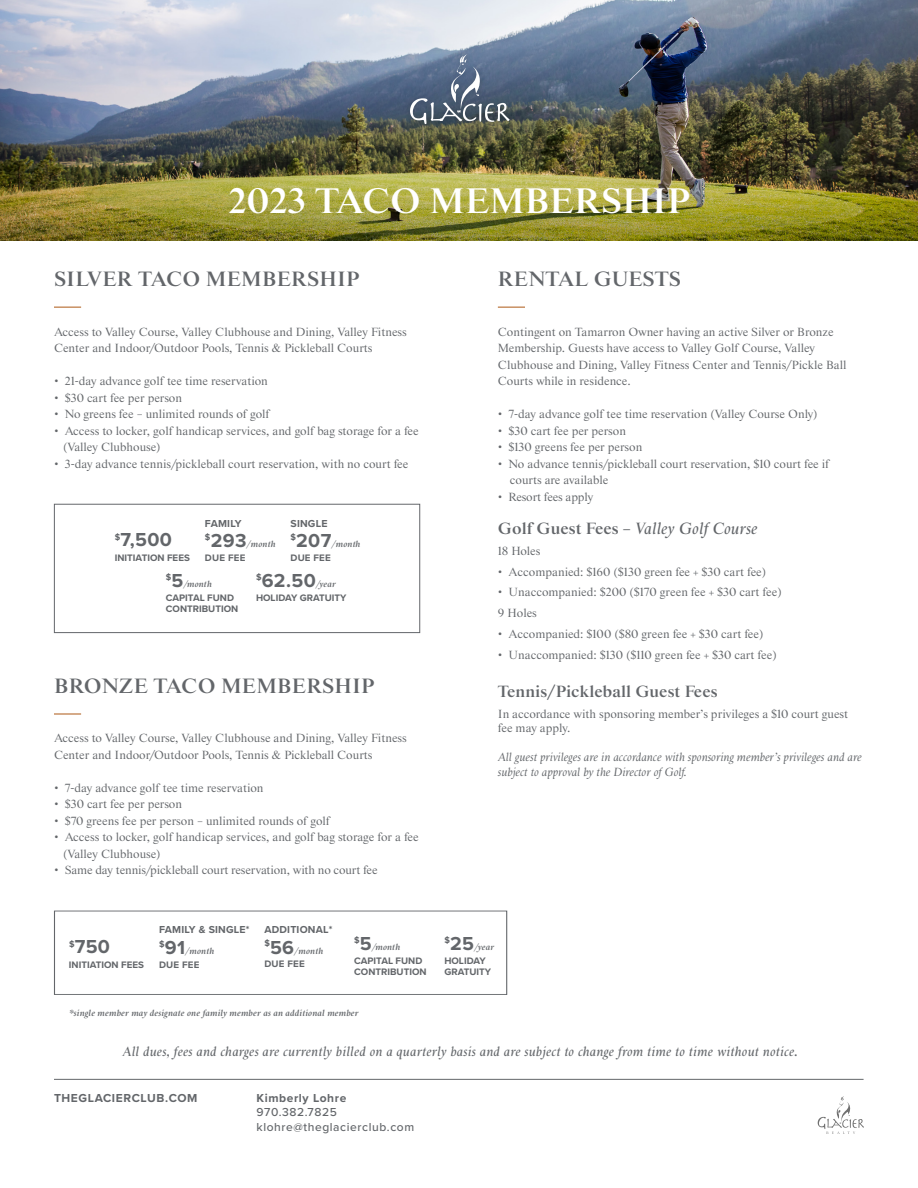
<style>
.page{position:relative;width:918px;height:1188px;background:#fff}
.page>*{position:absolute;margin:0;border:0;box-sizing:border-box;transform-origin:0 0}
.t1{font:700 36px "Starling";color:#fff}
.t2{font:700 21px "Starling";letter-spacing:.01em;color:#63666a}
.t3{font:700 19.5px "Proxima Nova";letter-spacing:.02em;color:#63666a}
.t4{font:italic 16.5px "Starling";letter-spacing:.01em;color:#63666a}
.t5{font:700 16.5px "Starling";letter-spacing:.01em;color:#63666a}
.t6{font:italic 13.5px "Starling";letter-spacing:.02em;color:#63666a}
.t7{font:12px/16.5px "Starling";color:#63666a}
.t8{font:italic 12px/14.4px "Starling";color:#63666a}
.t9{font:500 12px "Proxima Nova";letter-spacing:.05em;color:#63666a}
.t10{font:700 12px "Proxima Nova";letter-spacing:.05em;color:#63666a}
.t11{font:700 10.5px "Proxima Nova";letter-spacing:.02em;color:#63666a}
.t12{font:700 9.75px "Proxima Nova";color:#63666a}
.t13{font:italic 700 9px "Starling";letter-spacing:.02em;color:#63666a}
.s1{font-family:"Proxima Nova";font-style:normal;font-size:19.5px}
.s2{font-family:"Starling";font-style:italic;font-size:9px}
.s3{font-weight:700;font-style:normal}
.s4{font-style:inherit}
</style>
<div class="page">
<img style="left:0;top:0;width:918px;height:152px">
<img style="left:0;top:152px;width:918px;height:89px">
<div style="left:404px;top:49px;width:111px;height:81px;background:#231f20;opacity:.24"></div>
<svg style="left:410px;top:55px;width:100px;height:69px;background:#65758a"></svg>
<hr style="left:54px;top:1079px;width:810px;height:1px;background:#63666a">
<hr style="left:54px;top:306px;width:27px;height:2px;background:#c89063">
<hr style="left:54px;top:713px;width:27px;height:2px;background:#c89063">
<hr style="left:498px;top:306px;width:27px;height:2px;background:#c89063">
<div style="left:54px;top:504px;width:366px;height:129px;border:1px solid #63666a"></div>
<div style="left:54px;top:911px;width:453px;height:84px;border:1px solid #63666a"></div>
<svg style="left:818px;top:1096px;width:46px;height:38px"></svg>
<p class="t1" style="left:229px;top:180px;width:463px">2023 TACO MEMBERSHIP</p>
<p class="t2" style="left:54px;top:267px;width:307px">SILVER TACO MEMBERSHIP</p>
<p class="t7" style="left:54px;top:324px;width:354px">Access to Valley Course, Valley Clubhouse and Dining, Valley Fitness<br>Center and Indoor/Outdoor Pools, Tennis &amp; Pickleball Courts</p>
<p class="t7" style="left:54px;top:373px;width:215px">• 21-day advance golf tee time reservation</p>
<p class="t7" style="left:54px;top:390px;width:130px">• $30 cart fee per person</p>
<p class="t7" style="left:54px;top:406px;width:217px">• No greens fee – unlimited rounds of golf</p>
<p class="t7" style="left:54px;top:423px;width:366px">• Access to locker, golf handicap services, and golf bag storage for a fee</p>
<p class="t7" style="left:63px;top:439px;width:99px">(Valley Clubhouse)</p>
<p class="t7" style="left:54px;top:456px;width:356px">• 3-day advance tennis/pickleball court reservation, with no court fee</p>
<p class="t3" style="left:115px;top:525px;width:59px"><sup>$</sup>7,500</p>
<p class="t12" style="left:115px;top:550px;width:77px">INITIATION FEES</p>
<p class="t11" style="left:205px;top:515px;width:38px">FAMILY</p>
<p class="t13" style="left:205px;top:539px;width:72px"><sup>$</sup><span class="s1">293</span>/month</p>
<p class="t12" style="left:205px;top:550px;width:42px">DUE FEE</p>
<p class="t11" style="left:290px;top:515px;width:39px">SINGLE</p>
<p class="t12" style="left:290px;top:550px;width:42px">DUE FEE</p>
<p class="t13" style="left:290px;top:539px;width:71px"><sup>$</sup><span class="s1">207</span>/month</p>
<p class="t13" style="left:166px;top:579px;width:47px"><sup>$</sup><span class="s1">5</span>/month</p>
<p class="t12" style="left:166px;top:591px;width:70px">CAPITAL FUND</p>
<p class="t12" style="left:166px;top:601px;width:74px">CONTRIBUTION</p>
<p class="t3" style="left:256px;top:566px;width:81px"><sup>$</sup>62.50<span class="s2">/year</span></p>
<p class="t12" style="left:256px;top:591px;width:92px">HOLIDAY GRATUITY</p>
<p class="t2" style="left:54px;top:674px;width:322px">BRONZE TACO MEMBERSHIP</p>
<p class="t7" style="left:54px;top:730px;width:354px">Access to Valley Course, Valley Clubhouse and Dining, Valley Fitness<br>Center and Indoor/Outdoor Pools, Tennis &amp; Pickleball Courts</p>
<p class="t7" style="left:54px;top:780px;width:211px">• 7-day advance golf tee time reservation</p>
<p class="t7" style="left:54px;top:796px;width:130px">• $30 cart fee per person</p>
<p class="t7" style="left:54px;top:813px;width:277px">• $70 greens fee per person – unlimited rounds of golf</p>
<p class="t7" style="left:54px;top:829px;width:366px">• Access to locker, golf handicap services, and golf bag storage for a fee</p>
<p class="t7" style="left:63px;top:846px;width:99px">(Valley Clubhouse)</p>
<p class="t7" style="left:54px;top:862px;width:325px">• Same day tennis/pickleball court reservation, with no court fee</p>
<p class="t2" style="left:498px;top:267px;width:185px">RENTAL GUESTS</p>
<p class="t7" style="left:498px;top:324px;width:350px">Contingent on Tamarron Owner having an active Silver or Bronze Membership. Guests have access to Valley Golf Course, Valley Clubhouse and Dining, Valley Fitness Center and Tennis/Pickle Ball Courts while in residence.</p>
<p class="t7" style="left:498px;top:406px;width:321px">• 7-day advance golf tee time reservation (Valley Course Only)</p>
<p class="t7" style="left:498px;top:423px;width:130px">• $30 cart fee per person</p>
<p class="t7" style="left:498px;top:439px;width:146px">• $130 greens fee per person</p>
<p class="t7" style="left:498px;top:456px;width:332px">• No advance tennis/pickleball court reservation, $10 court fee if</p>
<p class="t7" style="left:510px;top:472px;width:100px">courts are available</p>
<p class="t7" style="left:498px;top:489px;width:97px">• Resort fees apply</p>
<p class="t4" style="left:498px;top:519px;width:261px"><span class="s3">Golf Guest Fees –</span> Valley Golf Course</p>
<p class="t7" style="left:498px;top:543px;width:44px">18 Holes</p>
<p class="t7" style="left:498px;top:564px;width:270px">• Accompanied: $160 ($130 green fee + $30 cart fee)</p>
<p class="t7" style="left:498px;top:582px;width:285px;line-height:21px">• Unaccompanied: $200 ($170 green fee + $30 cart fee)<br>9 Holes</p>
<p class="t7" style="left:498px;top:626px;width:267px">• Accompanied: $100 ($80 green fee + $<span class="s4">3</span>0 cart fee)</p>
<p class="t7" style="left:498px;top:647px;width:280px">• Unaccompanied: $130 ($110 green fee + $<span class="s4">3</span>0 cart fee)</p>
<p class="t5" style="left:498px;top:682px;width:221px">Tennis/Pickleball Guest Fees</p>
<p class="t7" style="left:498px;top:707px;width:352px;line-height:14.4px">In accordance with sponsoring member’s privileges a $10 court guest fee may apply.</p>
<p class="t8" style="left:498px;top:750px;width:365px">All guest privileges are in accordance with sponsoring member’s privileges and are subject to approval by the Director of Golf.</p>
<p class="t3" style="left:69px;top:932px;width:43px"><sup>$</sup>750</p>
<p class="t12" style="left:69px;top:957px;width:77px">INITIATION FEES</p>
<p class="t11" style="left:159px;top:922px;width:92px">FAMILY &amp; SINGLE*</p>
<p class="t13" style="left:159px;top:946px;width:57px"><sup>$</sup><span class="s1">91</span>/month</p>
<p class="t12" style="left:159px;top:957px;width:42px">DUE FEE</p>
<p class="t11" style="left:264px;top:922px;width:70px">ADDITIONAL*</p>
<p class="t13" style="left:264px;top:945px;width:60px"><sup>$</sup><span class="s1">56</span>/month</p>
<p class="t12" style="left:264px;top:957px;width:42px">DUE FEE</p>
<p class="t13" style="left:354px;top:941px;width:47px"><sup>$</sup><span class="s1">5</span>/month</p>
<p class="t12" style="left:354px;top:954px;width:70px">CAPITAL FUND</p>
<p class="t12" style="left:354px;top:964px;width:74px">CONTRIBUTION</p>
<p class="t13" style="left:444px;top:941px;width:51px"><sup>$</sup><span class="s1">25</span>/year</p>
<p class="t12" style="left:444px;top:954px;width:43px">HOLIDAY</p>
<p class="t12" style="left:444px;top:964px;width:48px">GRATUITY</p>
<p class="t13" style="left:69px;top:1008px;width:291px">*single member may designate one family member as an additional member</p>
<p class="t6" style="left:123px;top:1044px;width:677px">All dues, fees and charges are currently billed on a quarterly basis and are subject to change from time to time without notice.</p>
<p class="t10" style="left:54px;top:1089px;width:145px">THEGLACIERCLUB.COM</p>
<p class="t10" style="left:256px;top:1089px;width:91px">Kimberly Lohre</p>
<p class="t9" style="left:256px;top:1104px;width:82px">970.382.7825</p>
<p class="t9" style="left:256px;top:1118px;width:159px">klohre@theglacierclub.com</p>
</div>
